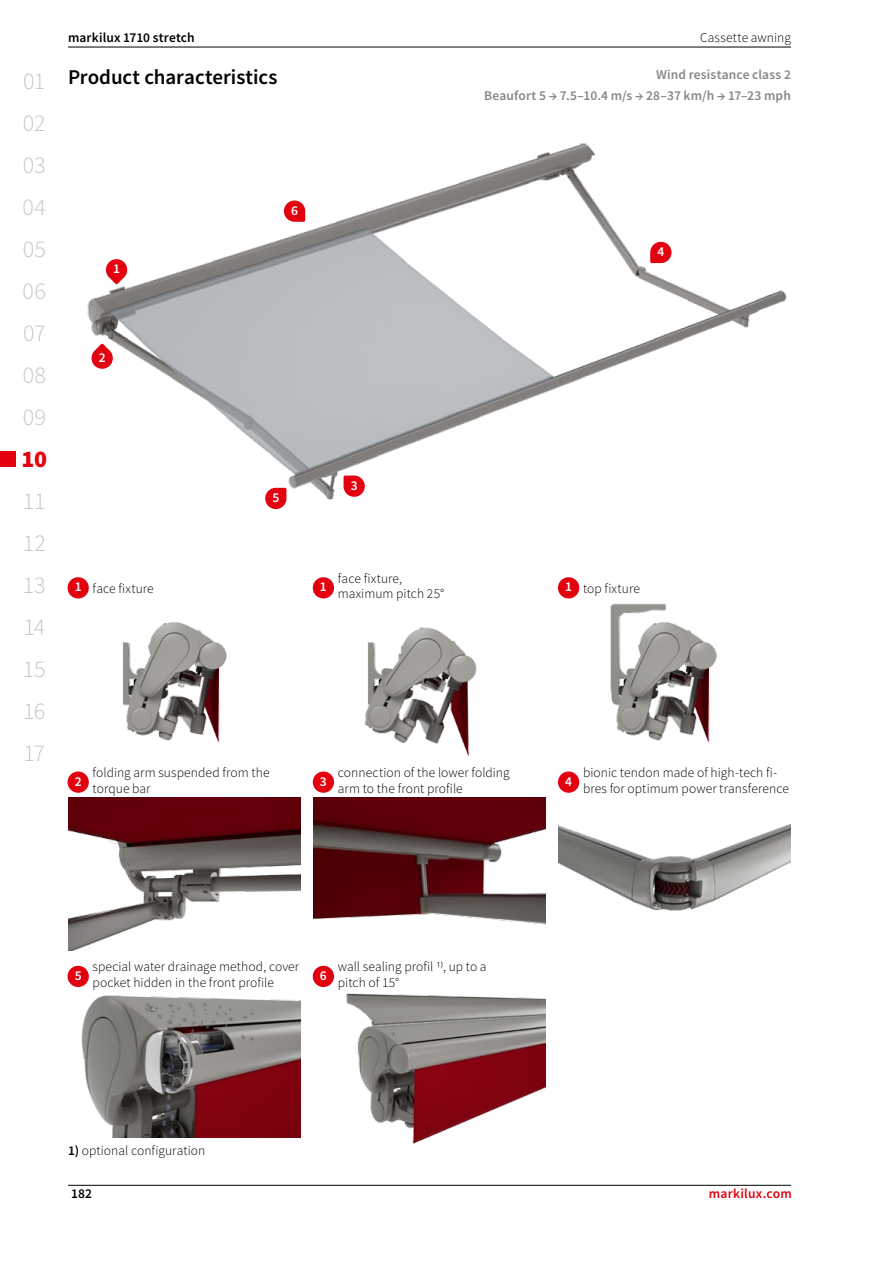
<style>
.page{position:relative;width:893px;height:1263px;background:#fff}
.page>*{position:absolute;margin:0;border:0;box-sizing:border-box;transform-origin:0 0}
.t1{font:300 24px/42px "Source Sans Pro";color:#c5c6c6;text-align:justify}
.t2{font:900 24px "Source Sans Pro";color:#e3000f}
.t3{font:600 21px "Source Sans Pro";letter-spacing:-.005em;color:#000}
.t4{font:300 13.5px/15.8px "Source Sans Pro";letter-spacing:.005em;color:#000}
.t5{font:600 13.5px/21px "Source Sans Pro";letter-spacing:.01em;color:#878786;text-align:right}
.t6{font:600 13.5px "Source Sans Pro";letter-spacing:.01em;color:#000}
.t7{font:600 13.5px "Source Sans Pro";color:#fff}
.t8{font:600 13.5px "Source Sans Pro";letter-spacing:.02em;color:#e3000f}
.s1{font-weight:600;color:#fff}
.s2{font-weight:600}
</style>
<div class="page">
<div style="left:0;top:451px;width:16px;height:16px;background:#e3000f"></div>
<hr style="left:68px;top:1185px;width:723px;height:1px;background:#000">
<hr style="left:68px;top:47px;width:723px;height:1px;background:#000">
<img style="left:87px;top:143px;width:700px;height:367px">
<img style="left:81px;top:995px;width:219px;height:142px">
<svg style="left:105px;top:258px;width:23px;height:26px"></svg>
<svg style="left:284px;top:200px;width:21px;height:22px"></svg>
<svg style="left:650px;top:242px;width:21px;height:21px"></svg>
<svg style="left:344px;top:475px;width:21px;height:22px"></svg>
<svg style="left:90px;top:344px;width:24px;height:26px"></svg>
<div style="left:68px;top:966px;width:21px;height:21px;background:#e3000f;border-radius:50%"></div>
<div style="left:313px;top:771px;width:21px;height:22px;background:#e3000f;border-radius:50%"></div>
<div style="left:68px;top:771px;width:21px;height:22px;background:#e3000f;border-radius:50%"></div>
<img style="left:558px;top:823px;width:233px;height:88px">
<img style="left:68px;top:798px;width:232px;height:152px">
<div style="left:313px;top:966px;width:21px;height:21px;background:#e3000f;border-radius:50%"></div>
<img style="left:122px;top:622px;width:105px;height:121px">
<img style="left:364px;top:627px;width:113px;height:129px">
<div style="left:68px;top:577px;width:21px;height:21px;background:#e3000f;border-radius:50%"></div>
<div style="left:313px;top:577px;width:21px;height:21px;background:#e3000f;border-radius:50%"></div>
<img style="left:313px;top:798px;width:233px;height:127px">
<img style="left:610px;top:604px;width:107px;height:139px">
<div style="left:558px;top:577px;width:21px;height:21px;background:#e3000f;border-radius:50%"></div>
<div style="left:558px;top:771px;width:21px;height:22px;background:#e3000f;border-radius:50%"></div>
<img style="left:346px;top:993px;width:200px;height:151px">
<svg style="left:265px;top:488px;width:21px;height:21px"></svg>
<h1 class="t1" style="left:23px;top:60px;width:25px">01<br>02<br>03<br>04<br>05<br>06<br>07<br>08<br>09</h1>
<h1 class="t2" style="left:21px;top:442px;width:27px">10</h1>
<h1 class="t1" style="left:23px;top:480px;width:25px">11<br>12<br>13<br>14<br>15<br>16<br>17</h1>
<p class="t6" style="left:68px;top:28px;width:128px">markilux 1710 stretch</p>
<p class="t4" style="left:700px;top:29px;width:92px">Cassette awning</p>
<h2 class="t3" style="left:68px;top:63px;width:211px">Product characteristics</h2>
<p class="t7" style="left:113px;top:260px;width:8px">1</p>
<p class="t7" style="left:99px;top:348px;width:8px">2</p>
<p class="t7" style="left:291px;top:201px;width:8px">6</p>
<p class="t7" style="left:272px;top:489px;width:8px">5</p>
<p class="t7" style="left:351px;top:476px;width:8px">3</p>
<p class="t5" style="left:484px;top:63px;width:308px">Wind resistance class 2<br>Beaufort 5 → 7.5–10.4 m/s → 28–37 km/h → 17–23 mph</p>
<p class="t7" style="left:657px;top:243px;width:8px">4</p>
<p class="t4" style="left:75px;top:581px;width:81px"><span class="s1">1</span> face fixture</p>
<p class="t4" style="left:338px;top:570px;width:108px">face fixture, maximum pitch 25°</p>
<p class="t7" style="left:320px;top:578px;width:8px">1</p>
<p class="t7" style="left:565px;top:578px;width:8px">1</p>
<p class="t4" style="left:583px;top:581px;width:58px">top fixture</p>
<p class="t4" style="left:93px;top:764px;width:179px">folding arm suspended from the torque bar</p>
<p class="t7" style="left:75px;top:772px;width:8px">2</p>
<p class="t7" style="left:320px;top:772px;width:8px">3</p>
<p class="t4" style="left:338px;top:764px;width:173px">connection of the lower folding arm to the front profile</p>
<p class="t7" style="left:565px;top:772px;width:8px">4</p>
<p class="t4" style="left:583px;top:764px;width:208px">bionic tendon made of high-tech fi&shy;bres for optimum power transference</p>
<p class="t7" style="left:75px;top:966px;width:8px">5</p>
<p class="t4" style="left:92px;top:959px;width:208px">special water drainage method, cover pocket hidden in the front profile</p>
<p class="t7" style="left:320px;top:966px;width:8px">6</p>
<p class="t4" style="left:338px;top:959px;width:150px">wall sealing profil 1), up to a pitch of 15°</p>
<p class="t4" style="left:68px;top:1142px;width:139px"><span class="s2">1)</span> optional configuration</p>
<p class="t6" style="left:71px;top:1185px;width:23px">182</p>
<p class="t8" style="left:709px;top:1185px;width:85px">markilux.com</p>
</div>
